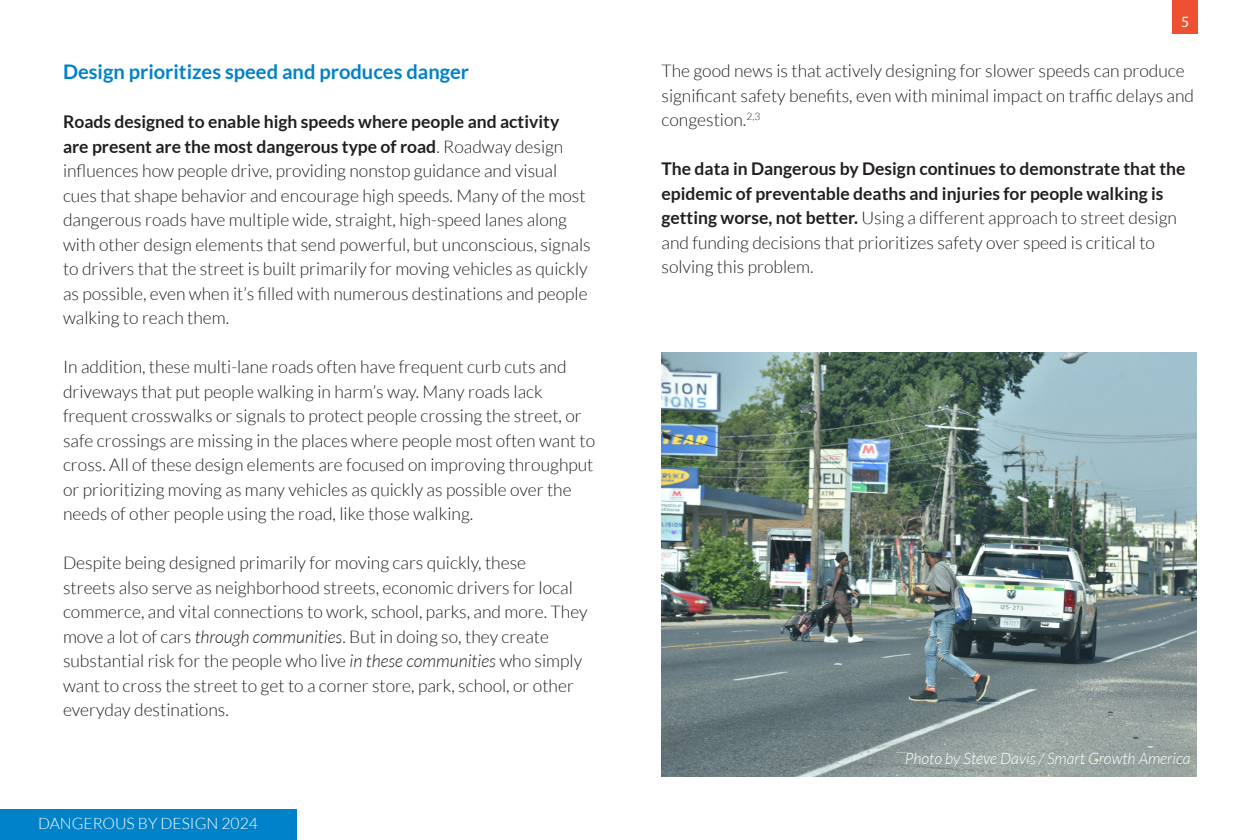
<style>
.page{position:relative;width:1260px;height:840px;background:#fff}
.page>*{position:absolute;margin:0;border:0;box-sizing:border-box;transform-origin:0 0}
.t1{font:700 20.12px "Lato";color:#0082c8}
.Body_Text{font:300 17.5px/24.5px "Lato";color:#231f20}
.Body_Text-2{font:700 17.5px/24.5px "Lato";color:#231f20}
.t2{font:italic 300 15.75px "Lato";color:#fff}
.t3{font:300 15.75px "Lato";color:#fff}
.t4{font:15.75px "Myriad Pro";color:#fff}
.s1{font-weight:700}
.s2{font-style:italic}
.s3{font-weight:300}
</style>
<div class="page">
<div style="left:1172px;top:0;width:26px;height:34px;background:#ef5032"></div>
<div style="left:0;top:810px;width:296px;height:30px;background:#0082c8"></div>
<img style="left:662px;top:353px;width:535px;height:424px">
<h2 class="t1" style="left:63px;top:60px;width:408px">Design prioritizes speed and produces danger</h2>
<p class="Body_Text" style="left:63px;top:110px;width:529px"><span class="s1">Roads designed to enable high speeds where people and activity<br>are present are the most dangerous type of road</span>. Roadway design influences how people drive, providing nonstop guidance and visual cues that shape behavior and encourage high speeds. Many of the most dangerous roads have multiple wide, straight, high-speed lanes along with other design elements that send powerful, but unconscious, signals to drivers that the street is built primarily for moving vehicles as quickly as possible, even when it’s filled with numerous destinations and people walking to reach them.</p>
<p class="Body_Text" style="left:63px;top:355px;width:534px">In addition, these multi-lane roads often have frequent curb cuts and driveways that put people walking in harm’s way. Many roads lack frequent crosswalks or signals to protect people crossing the street, or safe crossings are missing in the places where people most often want to cross. All of these design elements are focused on improving throughput or prioritizing moving as many vehicles as quickly as possible over the needs of other people using the road, like those walking.</p>
<p class="Body_Text" style="left:63px;top:551px;width:526px">Despite being designed primarily for moving cars quickly, these<br>streets also serve as neighborhood streets, economic drivers for local commerce, and vital connections to work, school, parks, and more. They move a lot of cars <span class="s2">through communities</span>. But in doing so, they create substantial risk for the people who live <span class="s2">in these communities</span> who simply want to cross the street to get to a corner store, park, school, or other everyday destinations.</p>
<p class="t3" style="left:38px;top:815px;width:221px">DANGEROUS BY DESIGN 2024</p>
<p class="t4" style="left:1181px;top:12px;width:10px">5</p>
<p class="Body_Text" style="left:662px;top:59px;width:534px">The good news is that actively designing for slower speeds can produce significant safety benefits, even with minimal impact on traffic delays and congestion.<sup>2,3</sup></p>
<p class="Body_Text-2" style="left:662px;top:156px;width:526px">The data in Dangerous by Design continues to demonstrate that the epidemic of preventable deaths and injuries for people walking is getting worse, not better. <span class="s3">Using a different approach to street design and funding decisions that prioritizes safety over speed is critical to solving this problem.</span></p>
<p class="t2" style="left:905px;top:750px;width:287px">Photo by Steve Davis / Smart Growth America</p>
</div>
